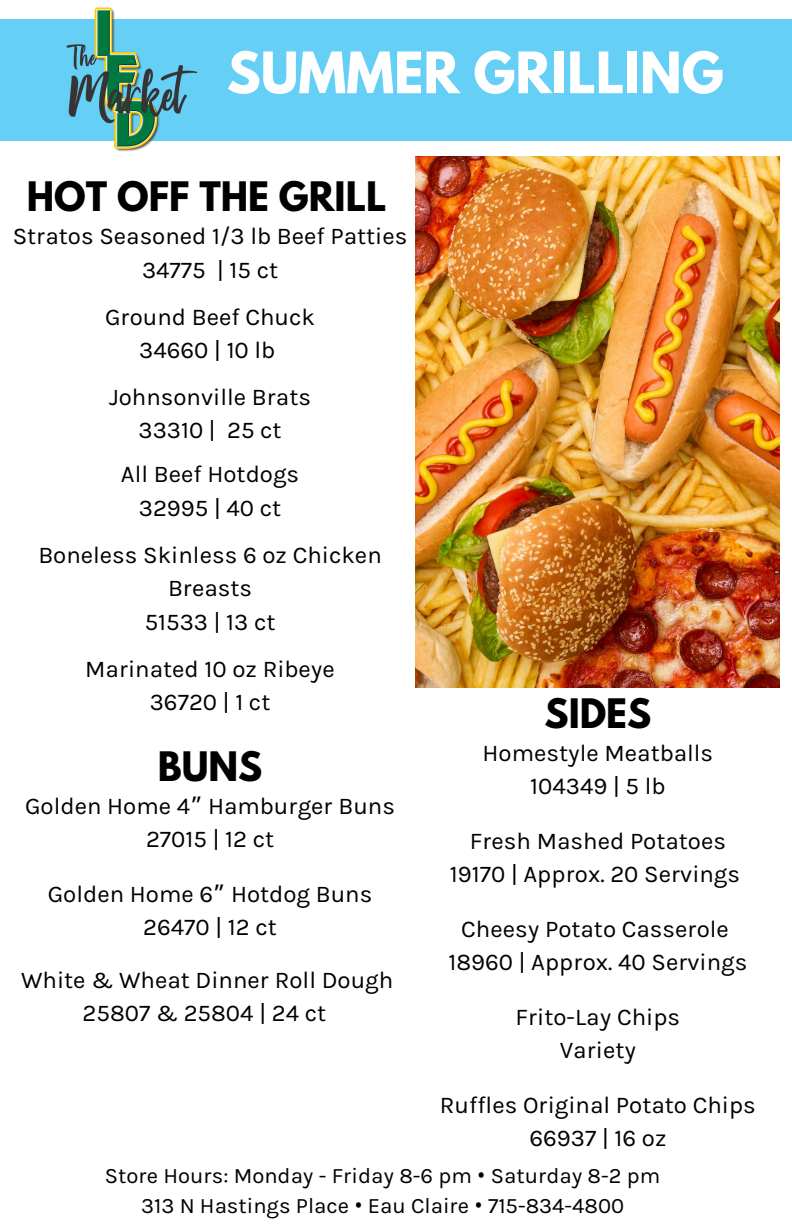
<style>
.page{position:relative;width:792px;height:1224px;background:#fff}
.page>*{position:absolute;margin:0;border:0;box-sizing:border-box;transform-origin:0 0}
.t1{font:700 50.6px "League Spartan";color:#fff}
.t2{font:700 36px "League Spartan";color:#000}
.t3{font:24px/33.4px "Karla";color:#000;text-align:center}
.t4{font:22px "Karla";color:#000}
.s1{font-family:"Noto Sans Gurmukhi"}
.s2{font-family:"Noto Sans"}
</style>
<div class="page">
<div style="left:0;top:19px;width:792px;height:121px;background:#66cff5"></div>
<img style="left:415px;top:156px;width:365px;height:531px">
<img style="left:0;top:7px;width:228px;height:145px">
<p class="t1" style="left:227px;top:48px;width:498px">SUMMER GRILLING</p>
<p class="t2" style="left:27px;top:178px;width:361px">HOT OFF THE GRILL</p>
<p class="t3" style="left:13px;top:220px;width:396px">Stratos Seasoned 1/3 lb Beef Patties</p>
<p class="t3" style="left:142px;top:253px;width:138px">34775 | 15 ct</p>
<p class="t3" style="left:105px;top:300px;width:211px">Ground Beef Chuck</p>
<p class="t3" style="left:139px;top:334px;width:138px">34660 | 10 lb</p>
<p class="t3" style="left:109px;top:380px;width:203px">Johnsonville Brats</p>
<p class="t3" style="left:139px;top:414px;width:145px">33310 | 25 ct</p>
<p class="t3" style="left:121px;top:458px;width:180px">All Beef Hotdogs</p>
<p class="t3" style="left:139px;top:491px;width:144px">32995 | 40 ct</p>
<p class="t3" style="left:38px;top:538px;width:345px">Boneless Skinless 6 oz Chicken<br>Breasts</p>
<p class="t3" style="left:145px;top:605px;width:132px">51533 | 13 ct</p>
<p class="t3" style="left:85px;top:652px;width:251px">Marinated 10 oz Ribeye</p>
<p class="t3" style="left:150px;top:686px;width:122px">36720 | 1 ct</p>
<p class="t2" style="left:544px;top:695px;width:108px">SIDES</p>
<p class="t2" style="left:158px;top:749px;width:106px">BUNS</p>
<p class="t3" style="left:483px;top:736px;width:232px">Homestyle Meatballs</p>
<p class="t3" style="left:530px;top:769px;width:137px">104349 | 5 lb</p>
<p class="t3" style="left:470px;top:824px;width:258px">Fresh Mashed Potatoes</p>
<p class="t3" style="left:450px;top:857px;width:292px">19170 | Approx. 20 Servings</p>
<p class="t3" style="left:461px;top:912px;width:269px">Cheesy Potato Casserole</p>
<p class="t3" style="left:448px;top:945px;width:300px">18960 | Approx. 40 Servings</p>
<p class="t3" style="left:516px;top:1000px;width:166px">Frito-Lay Chips</p>
<p class="t3" style="left:560px;top:1033px;width:78px">Variety</p>
<p class="t3" style="left:440px;top:1088px;width:318px">Ruffles Original Potato Chips</p>
<p class="t3" style="left:529px;top:1121px;width:138px">66937 | 16 oz</p>
<p class="t3" style="left:25px;top:790px;width:371px">Golden Home 4<span class="s1">”</span> Hamburger Buns</p>
<p class="t3" style="left:146px;top:823px;width:130px">27015 | 12 ct</p>
<p class="t3" style="left:48px;top:878px;width:326px">Golden Home 6<span class="s1">”</span> Hotdog Buns</p>
<p class="t3" style="left:143px;top:911px;width:135px">26470 | 12 ct</p>
<p class="t3" style="left:21px;top:963px;width:374px">White &amp; Wheat Dinner Roll Dough</p>
<p class="t3" style="left:83px;top:996px;width:245px">25807 &amp; 25804 | 24 ct</p>
<p class="t4" style="left:105px;top:1163px;width:557px">Store Hours: Monday - Friday 8-6 pm <span class="s2">•</span> Saturday 8-2 pm</p>
<p class="t4" style="left:141px;top:1193px;width:484px">313 N Hastings Place <span class="s2">•</span> Eau Claire <span class="s2">•</span> 715-834-4800</p>
</div>
